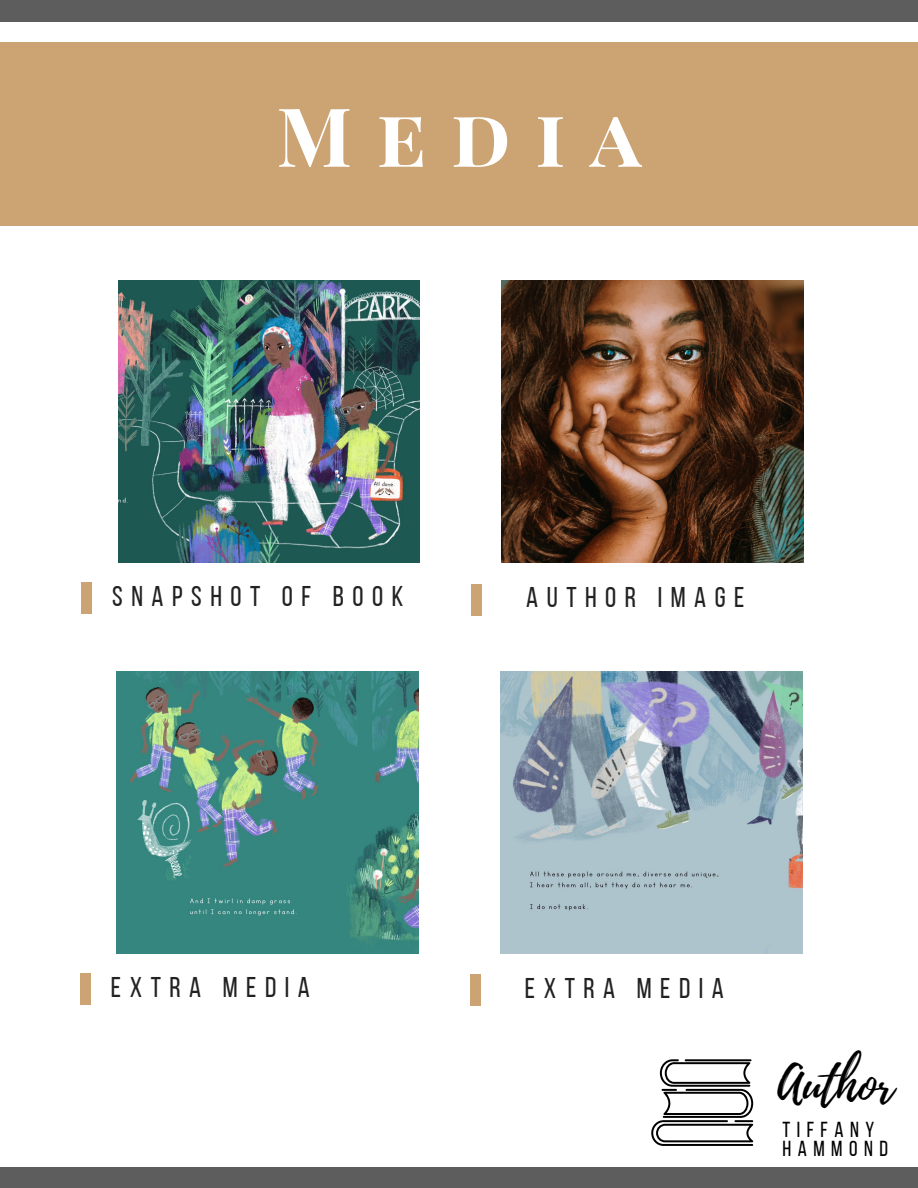
<style>
.page{position:relative;width:918px;height:1188px;background:#fff}
.page>*{position:absolute;margin:0;border:0;box-sizing:border-box;transform-origin:0 0}
.t1{font:700 81.75px "Playfair Display SC";letter-spacing:.3em;color:#fff}
.t2{font:48.75px "Playlist Script";color:#000}
.t3{font:28.5px "Bebas Neue";letter-spacing:.3em;color:#222}
.t4{font:21.6px/19.4px "Bebas Neue";letter-spacing:.3em;color:#000}
</style>
<div class="page">
<img style="left:118px;top:280px;width:301px;height:283px">
<div style="left:0;top:42px;width:918px;height:184px;background:#cca373"></div>
<div style="left:0;top:1168px;width:918px;height:20px;background:#5d5d5d"></div>
<div style="left:81px;top:583px;width:11px;height:31px;background:#cca373"></div>
<svg style="left:651px;top:1059px;width:102px;height:87px"></svg>
<img style="left:502px;top:280px;width:301px;height:283px">
<div style="left:471px;top:584px;width:10px;height:31px;background:#cca373"></div>
<img style="left:117px;top:671px;width:301px;height:283px">
<div style="left:80px;top:973px;width:10px;height:32px;background:#cca373"></div>
<img style="left:501px;top:671px;width:301px;height:283px">
<div style="left:470px;top:975px;width:10px;height:31px;background:#cca373"></div>
<div style="left:0;top:0;width:918px;height:21px;background:#5d5d5d"></div>
<h1 class="t1" style="left:276px;top:78px;width:367px">Media</h1>
<p class="t3" style="left:112px;top:584px;width:293px">SNAPSHOT OF BOOK</p>
<p class="t3" style="left:526px;top:586px;width:220px">AUTHOR IMAGE</p>
<p class="t3" style="left:111px;top:975px;width:201px">EXTRA MEDIA</p>
<p class="t3" style="left:525px;top:977px;width:201px">EXTRA MEDIA</p>
<h2 class="t2" style="left:777px;top:1051px;width:118px">Author</h2>
<p class="t4" style="left:783px;top:1122px;width:107px">TIFFANY<br>HAMMOND</p>
</div>
